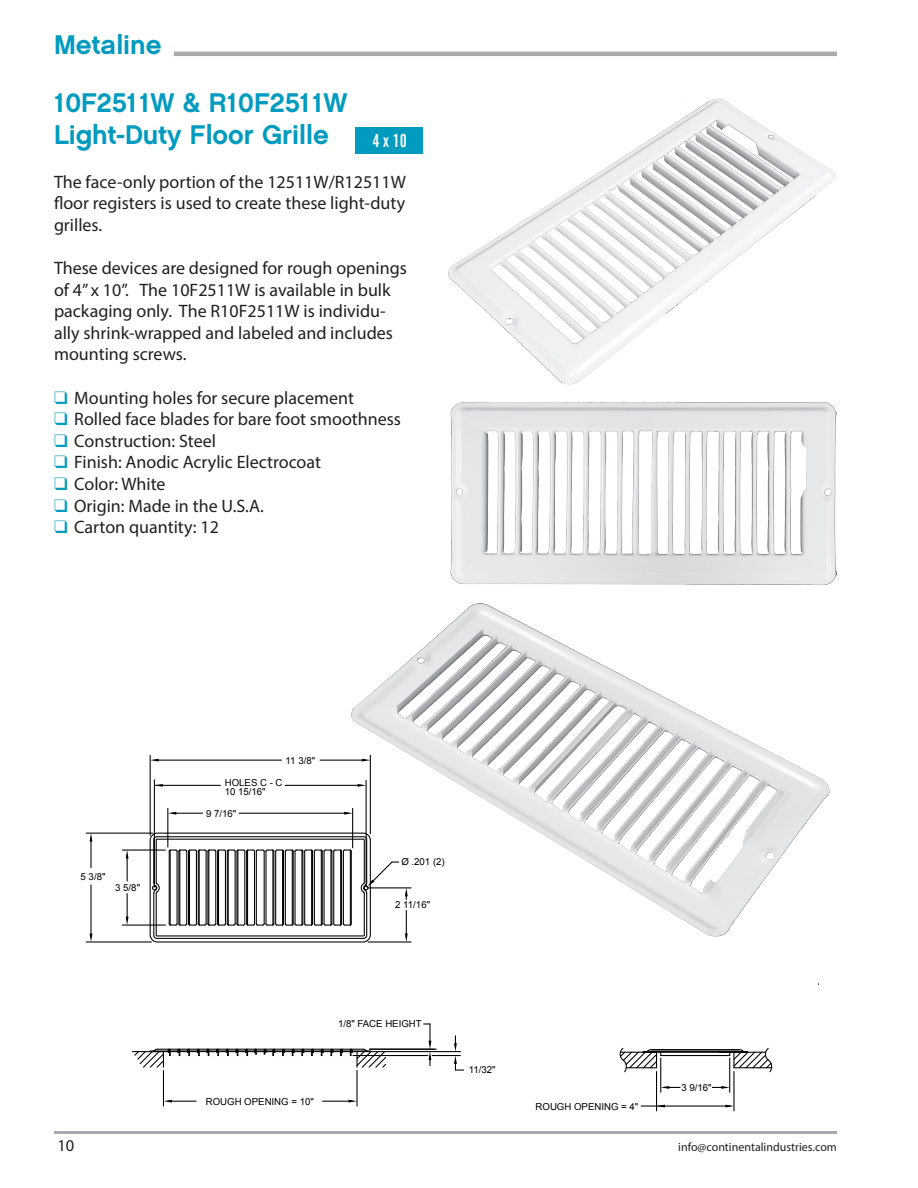
<style>
.page{position:relative;width:918px;height:1188px;background:#fff}
.page>*{position:absolute;margin:0;border:0;box-sizing:border-box;transform-origin:0 0}
.Bullet{font:27px/57.8px "Chalet New York Nineteen Sixty";color:#009bbf}
.Bullet-2{font:18px/21.6px "Myriad Pro";color:#231f20;text-align:justify}
.t1{font:700 extra-condensed 18px "News Gothic BT";color:#fff}
.t2{font:16.5px "Myriad Pro";color:#231f20}
.t3{font:12px "Myriad Pro";color:#231f20}
.t4{font:9.6px "Arial";color:#000}
.s1{color:#009bbf}
</style>
<div class="page">
<hr style="left:54px;top:1131px;width:783px;height:3px;background:#a8a9ad">
<hr style="left:174px;top:52px;width:663px;height:4px;background:#a8a9ad">
<div style="left:150px;top:833px;width:221px;height:110px;border:1px solid #000;border-radius:7px"></div>
<hr style="left:150px;top:755px;width:1px;height:80px;background:#000">
<hr style="left:155px;top:760px;width:126px;height:1px;background:#000">
<hr style="left:320px;top:760px;width:45px;height:1px;background:#000">
<svg style="left:150px;top:759px;width:9px;height:3px"></svg>
<hr style="left:167px;top:808px;width:1px;height:39px;background:#000">
<hr style="left:239px;top:813px;width:109px;height:1px;background:#000">
<svg style="left:168px;top:812px;width:34px;height:3px"></svg>
<svg style="left:344px;top:812px;width:7px;height:3px"></svg>
<hr style="left:86px;top:833px;width:66px;height:1px;background:#000">
<hr style="left:86px;top:941px;width:65px;height:2px;background:#000">
<hr style="left:90px;top:838px;width:2px;height:30px;background:#000">
<hr style="left:90px;top:885px;width:2px;height:52px;background:#000">
<svg style="left:90px;top:833px;width:2px;height:9px"></svg>
<hr style="left:154px;top:780px;width:1px;height:107px;background:#000">
<hr style="left:154px;top:785px;width:66px;height:1px;background:#000">
<hr style="left:285px;top:785px;width:76px;height:1px;background:#000">
<svg style="left:154px;top:784px;width:9px;height:3px"></svg>
<hr style="left:122px;top:850px;width:43px;height:1px;background:#000">
<hr style="left:122px;top:925px;width:43px;height:1px;background:#000">
<svg style="left:126px;top:850px;width:3px;height:31px"></svg>
<svg style="left:126px;top:894px;width:3px;height:31px"></svg>
<hr style="left:150px;top:1050px;width:220px;height:2px;background:#000">
<hr style="left:157px;top:1049px;width:206px;height:1px;background:#000">
<hr style="left:370px;top:1049px;width:66px;height:1px;background:#000">
<hr style="left:429px;top:1024px;width:2px;height:20px;background:#000">
<svg style="left:424px;top:1023px;width:6px;height:2px"></svg>
<hr style="left:132px;top:1051px;width:31px;height:1px;background:#000">
<hr style="left:163px;top:1071px;width:1px;height:35px;background:#000">
<hr style="left:356px;top:1070px;width:2px;height:36px;background:#000">
<svg style="left:164px;top:1100px;width:32px;height:3px"></svg>
<svg style="left:323px;top:1100px;width:34px;height:3px"></svg>
<hr style="left:656px;top:1071px;width:1px;height:40px;background:#000">
<hr style="left:657px;top:1106px;width:73px;height:1px;background:#000">
<hr style="left:733px;top:1071px;width:1px;height:40px;background:#000">
<svg style="left:725px;top:1105px;width:9px;height:2px"></svg>
<svg style="left:641px;top:1105px;width:24px;height:2px"></svg>
<hr style="left:643px;top:1051px;width:104px;height:1px;background:#000">
<hr style="left:643px;top:1052px;width:104px;height:1px;background:#000">
<svg style="left:152px;top:836px;width:199px;height:103px"></svg>
<hr style="left:170px;top:850px;width:1px;height:75px;background:#000">
<hr style="left:658px;top:1049px;width:74px;height:1px;background:#000">
<hr style="left:729px;top:1058px;width:1px;height:34px;background:#000">
<svg style="left:712px;top:1086px;width:18px;height:3px"></svg>
<hr style="left:660px;top:1058px;width:1px;height:34px;background:#000">
<svg style="left:661px;top:1086px;width:19px;height:3px"></svg>
<hr style="left:661px;top:1055px;width:69px;height:1px;background:#000">
<svg style="left:619px;top:1047px;width:42px;height:26px"></svg>
<svg style="left:719px;top:1047px;width:54px;height:26px"></svg>
<hr style="left:353px;top:1055px;width:75px;height:1px;background:#000">
<hr style="left:370px;top:1051px;width:91px;height:1px;background:#000">
<svg style="left:245px;top:1048px;width:12px;height:8px"></svg>
<svg style="left:235px;top:1048px;width:4px;height:8px"></svg>
<svg style="left:216px;top:1048px;width:13px;height:8px"></svg>
<svg style="left:206px;top:1048px;width:4px;height:8px"></svg>
<svg style="left:187px;top:1048px;width:13px;height:8px"></svg>
<svg style="left:177px;top:1048px;width:4px;height:8px"></svg>
<svg style="left:133px;top:1048px;width:38px;height:20px"></svg>
<svg style="left:263px;top:1048px;width:13px;height:8px"></svg>
<svg style="left:282px;top:1048px;width:3px;height:8px"></svg>
<svg style="left:291px;top:1048px;width:4px;height:8px"></svg>
<svg style="left:301px;top:1048px;width:4px;height:8px"></svg>
<svg style="left:311px;top:1048px;width:13px;height:8px"></svg>
<svg style="left:330px;top:1048px;width:4px;height:8px"></svg>
<svg style="left:340px;top:1048px;width:47px;height:20px"></svg>
<svg style="left:429px;top:1036px;width:35px;height:35px"></svg>
<div style="left:355px;top:127px;width:68px;height:27px;background:#009bbf"></div>
<img style="left:448px;top:98px;width:389px;height:287px">
<img style="left:450px;top:403px;width:387px;height:182px">
<img style="left:351px;top:604px;width:479px;height:339px">
<h1 class="Bullet" style="left:54px;top:16px;width:295px">Metaline<br>10F2511W &amp; R10F2511W</h1>
<p class="Bullet" style="left:54px;top:106px;width:276px">Light-Duty Floor Grille</p>
<p class="Bullet-2" style="left:54px;top:170px;width:354px">The face-only portion of the 12511W/R12511W floor registers is used to create these light-duty grilles.</p>
<p class="Bullet-2" style="left:54px;top:257px;width:354px;text-align:left">These devices are designed for rough openings of 4” x 10”. The 10F2511W is available in bulk packaging only. The R10F2511W is individu&shy;ally shrink-wrapped and labeled and includes mounting screws.</p>
<p class="Bullet-2" style="left:54px;top:386px;width:301px"><span class="s1">❑</span> Mounting holes for secure placement</p>
<p class="Bullet-2" style="left:54px;top:408px;width:349px"><span class="s1">❑</span> Rolled face blades for bare foot smoothness</p>
<p class="Bullet-2" style="left:54px;top:430px;width:164px"><span class="s1">❑</span> Construction: Steel</p>
<p class="Bullet-2" style="left:54px;top:451px;width:269px"><span class="s1">❑</span> Finish: Anodic Acrylic Electrocoat</p>
<p class="Bullet-2" style="left:54px;top:473px;width:113px"><span class="s1">❑</span> Color: White</p>
<p class="Bullet-2" style="left:54px;top:494px;width:211px"><span class="s1">❑</span> Origin: Made in the U.S.A.</p>
<p class="Bullet-2" style="left:54px;top:516px;width:166px"><span class="s1">❑</span> Carton quantity: 12</p>
<p class="t1" style="left:373px;top:130px;width:36px">4 x 10</p>
<p class="t4" style="left:286px;top:754px;width:31px">11 3/8"</p>
<p class="t4" style="left:225px;top:776px;width:59px">HOLES C - C</p>
<p class="t4" style="left:225px;top:785px;width:42px">10 15/16"</p>
<p class="t4" style="left:81px;top:870px;width:26px">5 3/8"</p>
<p class="t4" style="left:115px;top:881px;width:26px">3 5/8"</p>
<p class="t4" style="left:206px;top:807px;width:32px">9 7/16"</p>
<p class="t4" style="left:401px;top:855px;width:45px">Ø .201 (2)</p>
<p class="t4" style="left:395px;top:899px;width:36px">2 11/16"</p>
<p class="t4" style="left:338px;top:1017px;width:85px">1/8" FACE HEIGHT</p>
<p class="t4" style="left:206px;top:1095px;width:110px">ROUGH OPENING = 10"</p>
<p class="t4" style="left:469px;top:1064px;width:28px">11/32"</p>
<p class="t4" style="left:536px;top:1100px;width:104px">ROUGH OPENING = 4"</p>
<p class="t4" style="left:681px;top:1081px;width:32px">3 9/16"</p>
<p class="t2" style="left:57px;top:1135px;width:18px">10</p>
<p class="t3" style="left:678px;top:1139px;width:160px">info@continentalindustries.com</p>
</div>
